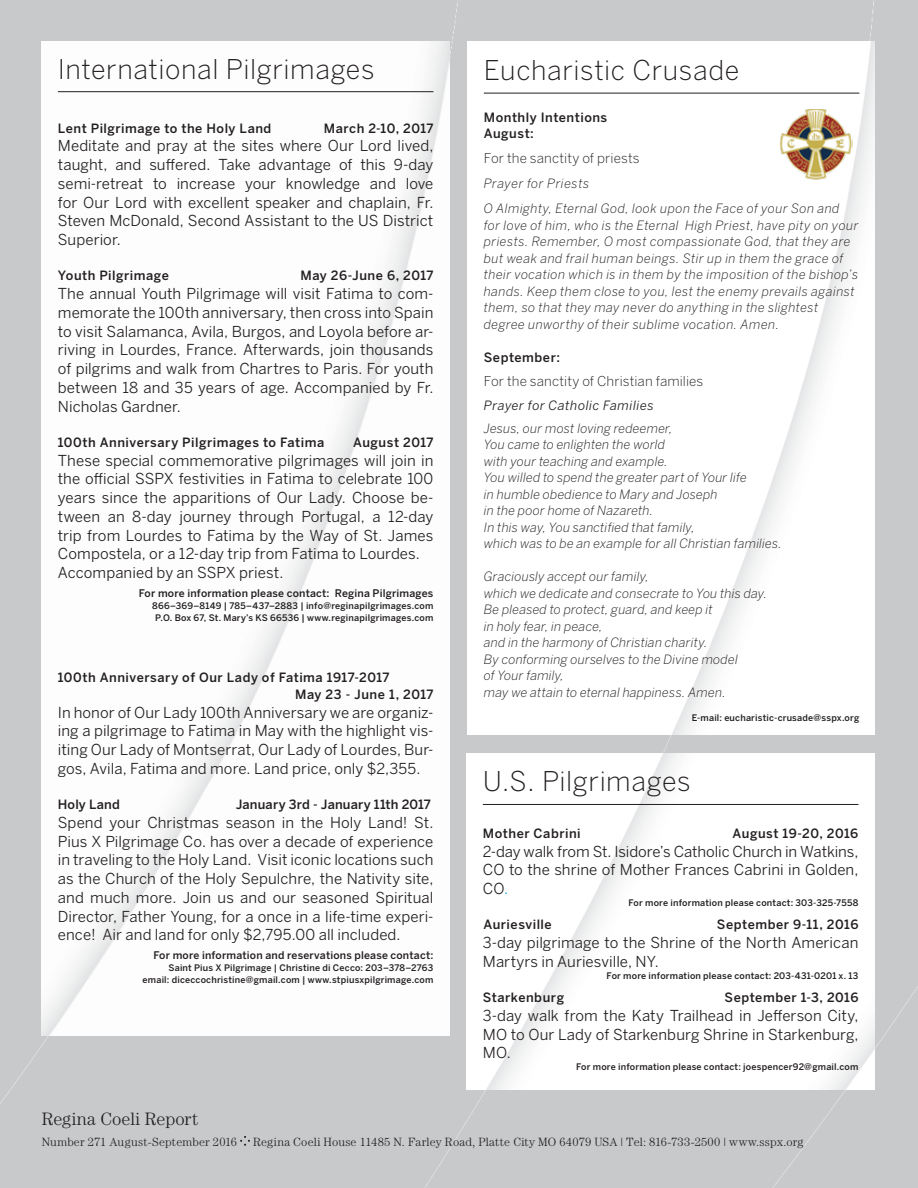
<style>
.page{position:relative;width:918px;height:1188px;background:#fff}
.page>*{position:absolute;margin:0;border:0;box-sizing:border-box;transform-origin:0 0}
.t1{font:300 27px "Benton Sans";letter-spacing:.02em;color:#231f20}
.t2{font:300 18px "Century Std";letter-spacing:.005em;color:#231f20}
.t3{font:15px/18.8px "Benton Sans";letter-spacing:.005em;color:#231f20;text-align:justify}
.t4{font:300 13.5px "Benton Sans";letter-spacing:.01em;color:#231f20}
.t5{font:italic 300 12.75px/16.5px "Benton Sans";letter-spacing:.01em;color:#231f20}
.t6{font:italic 300 12.75px/16.5px "Benton Sans";letter-spacing:.03em;color:#231f20}
.t7{font:500 12.75px/16.5px "Benton Sans";letter-spacing:.04em;color:#231f20}
.t8{font:500 12.75px "Benton Sans";letter-spacing:.01em;color:#231f20}
.t9{font:italic 12.75px "Benton Sans";letter-spacing:.035em;color:#231f20}
.t10{font:300 12px "Century Std";letter-spacing:.015em;color:#231f20}
.t11{font:500 10.5px "Benton Sans";letter-spacing:.015em;color:#231f20}
.t12{font:500 9px/12px "Benton Sans";letter-spacing:.02em;color:#231f20;text-align:center}
.s1{color:#00a4e7}
</style>
<div class="page">
<img style="left:42px;top:41px;width:408px;height:995px">
<img style="left:483px;top:41px;width:392px;height:693px">
<img style="left:482px;top:754px;width:393px;height:336px">
<hr style="left:484px;top:93px;width:375px;height:1px;background:#231f20">
<svg style="left:240px;top:1136px;width:10px;height:10px"></svg>
<img style="left:779px;top:109px;width:74px;height:72px">
<hr style="left:58px;top:91px;width:375px;height:1px;background:#231f20">
<hr style="left:483px;top:804px;width:375px;height:1px;background:#231f20">
<h1 class="t1" style="left:58px;top:53px;width:318px">International Pilgrimages</h1>
<p class="t7" style="left:58px;top:120px;width:215px">Lent Pilgrimage to the Holy Land</p>
<p class="t7" style="left:324px;top:120px;width:111px">March 2-10, 2017</p>
<p class="t3" style="left:58px;top:136px;width:377px">Meditate and pray at the sites where Our Lord lived, taught, and suffered. Take advantage of this 9-day semi-retreat to increase your knowledge and love for Our Lord with excellent speaker and chaplain, Fr.<br>Steven McDonald, Second Assistant to the US District Superior.</p>
<p class="t7" style="left:58px;top:267px;width:113px">Youth Pilgrimage</p>
<p class="t7" style="left:300px;top:267px;width:135px">May 26-June 6, 2017</p>
<p class="t3" style="left:58px;top:284px;width:377px">The annual Youth Pilgrimage will visit Fatima to com&shy;memorate the 100th anniversary, then cross into Spain to visit Salamanca, Avila, Burgos, and Loyola before ar&shy;riving in Lourdes, France. Afterwards, join thousands of pilgrims and walk from Chartres to Paris. For youth between 18 and 35 years of age. Accompanied by Fr.<br>Nicholas Gardner.</p>
<p class="t7" style="left:58px;top:434px;width:268px">100th Anniversary Pilgrimages to Fatima</p>
<p class="t7" style="left:353px;top:434px;width:82px">August 2017</p>
<p class="t3" style="left:58px;top:451px;width:377px;text-align:left">These special commemorative pilgrimages will join in the official SSPX festivities in Fatima to celebrate 100 years since the apparitions of Our Lady. Choose be&shy;tween an 8-day journey through Portugal, a 12-day trip from Lourdes to Fatima by the Way of St. James Compostela, or a 12-day trip from Fatima to Lourdes.<br>Accompanied by an SSPX priest.</p>
<p class="t11" style="left:139px;top:587px;width:296px">For more information please contact: Regina Pilgrimages</p>
<p class="t12" style="left:152px;top:599px;width:283px">866–369–8149 | 785–437–2883 | info@reginapilgrimages.com<br>P.O. Box 67, St. Mary’s KS 66536 | www.reginapilgrimages.com</p>
<p class="t7" style="left:295px;top:669px;width:140px;text-indent:-237px">100th Anniversary of Our Lady of Fatima 1917-2017<br>May 23 - June 1, 2017</p>
<p class="t3" style="left:58px;top:703px;width:377px">In honor of Our Lady 100th Anniversary we are organiz&shy;ing a pilgrimage to Fatima in May with the highlight vis&shy;iting Our Lady of Montserrat, Our Lady of Lourdes, Bur&shy;gos, Avila, Fatima and more. Land price, only $2,355.</p>
<p class="t8" style="left:58px;top:797px;width:63px">Holy Land</p>
<p class="t8" style="left:236px;top:797px;width:196px">January 3rd - January 11th 2017</p>
<p class="t3" style="left:58px;top:813px;width:377px">Spend your Christmas season in the Holy Land! St.<br>Pius X Pilgrimage Co. has over a decade of experience in traveling to the Holy Land. Visit iconic locations such as the Church of the Holy Sepulchre, the Nativity site, and much more. Join us and our seasoned Spiritual Director, Father Young, for a once in a life-time experi&shy;ence! Air and land for only $2,795.00 all included.</p>
<p class="t11" style="left:153px;top:949px;width:282px">For more information and reservations please contact:</p>
<p class="t12" style="left:143px;top:962px;width:292px;text-align:right">Saint Pius X Pilgrimage | Christine di Cecco: 203–378–2763 email: diceccochristine@gmail.com | www.stpiusxpilgrimage.com</p>
<h1 class="t1" style="left:484px;top:54px;width:257px">Eucharistic Crusade</h1>
<p class="t7" style="left:484px;top:109px;width:125px">Monthly Intentions<br>August:</p>
<p class="t4" style="left:484px;top:150px;width:157px">For the sanctity of priests</p>
<p class="t6" style="left:484px;top:171px;width:357px;line-height:25px">Prayer for Priests<br>O Almighty, Eternal God, look upon the Face of your Son and</p>
<p class="t6" style="left:484px;top:217px;width:376px">for love of him, who is the Eternal High Priest, have pity on your priests. Remember, O most compassionate God, that they are but weak and frail human beings. Stir up in them the grace of their vocation which is in them by the imposition of the bishop’s hands. Keep them close to you, lest the enemy prevails against them, so that they may never do anything in the slightest degree unworthy of their sublime vocation. Amen.</p>
<p class="t7" style="left:484px;top:349px;width:78px">September:</p>
<p class="t4" style="left:484px;top:374px;width:221px">For the sanctity of Christian families</p>
<p class="t9" style="left:484px;top:398px;width:172px">Prayer for Catholic Families</p>
<p class="t5" style="left:484px;top:420px;width:300px">Jesus, our most loving redeemer,<br>You came to enlighten the world<br>with your teaching and example.<br>You willed to spend the greater part of Your life<br>in humble obedience to Mary and Joseph<br>in the poor home of Nazareth.<br>In this way, You sanctified that family,<br>which was to be an example for all Christian families.</p>
<p class="t5" style="left:484px;top:568px;width:285px">Graciously accept our family,<br>which we dedicate and consecrate to You this day.<br>Be pleased to protect, guard, and keep it<br>in holy fear, in peace,<br>and in the harmony of Christian charity.<br>By conforming ourselves to the Divine model<br>of Your family,<br>may we attain to eternal happiness. Amen.</p>
<p class="t12" style="left:692px;top:712px;width:169px">E-mail: eucharistic-crusade@sspx.org</p>
<h1 class="t1" style="left:483px;top:766px;width:209px">U.S. Pilgrimages</h1>
<p class="t7" style="left:483px;top:825px;width:99px">Mother Cabrini</p>
<p class="t7" style="left:733px;top:825px;width:127px">August 19-20, 2016</p>
<p class="t3" style="left:483px;top:842px;width:377px">2-day walk from St. Isidore’s Catholic Church in Watkins, CO to the shrine of Mother Frances Cabrini in Golden, CO<span class="s1">.</span></p>
<p class="t12" style="left:628px;top:897px;width:231px">For more information please contact: 303-325-7558</p>
<p class="t7" style="left:483px;top:916px;width:70px">Auriesville</p>
<p class="t7" style="left:717px;top:916px;width:143px">September 9-11, 2016</p>
<p class="t3" style="left:483px;top:933px;width:377px">3-day pilgrimage to the Shrine of the North American<br>Martyrs in Auriesville, NY.</p>
<p class="t12" style="left:607px;top:969px;width:253px">For more information please contact: 203-431-0201 x. 13</p>
<p class="t7" style="left:483px;top:989px;width:83px">Starkenburg</p>
<p class="t7" style="left:725px;top:989px;width:135px">September 1-3, 2016</p>
<p class="t3" style="left:483px;top:1006px;width:377px">3-day walk from the Katy Trailhead in Jefferson City, MO to Our Lady of Starkenburg Shrine in Starkenburg, MO.</p>
<p class="t12" style="left:576px;top:1061px;width:284px">For more information please contact: joespencer92@gmail.com</p>
<p class="t2" style="left:42px;top:1108px;width:158px">Regina Coeli Report</p>
<p class="t10" style="left:42px;top:1135px;width:197px">Number 271 August-September 2016</p>
<p class="t10" style="left:253px;top:1135px;width:552px">Regina Coeli House 11485 N. Farley Road, Platte City MO 64079 USA | Tel: 816-733-2500 | www.sspx.org</p>
</div>
